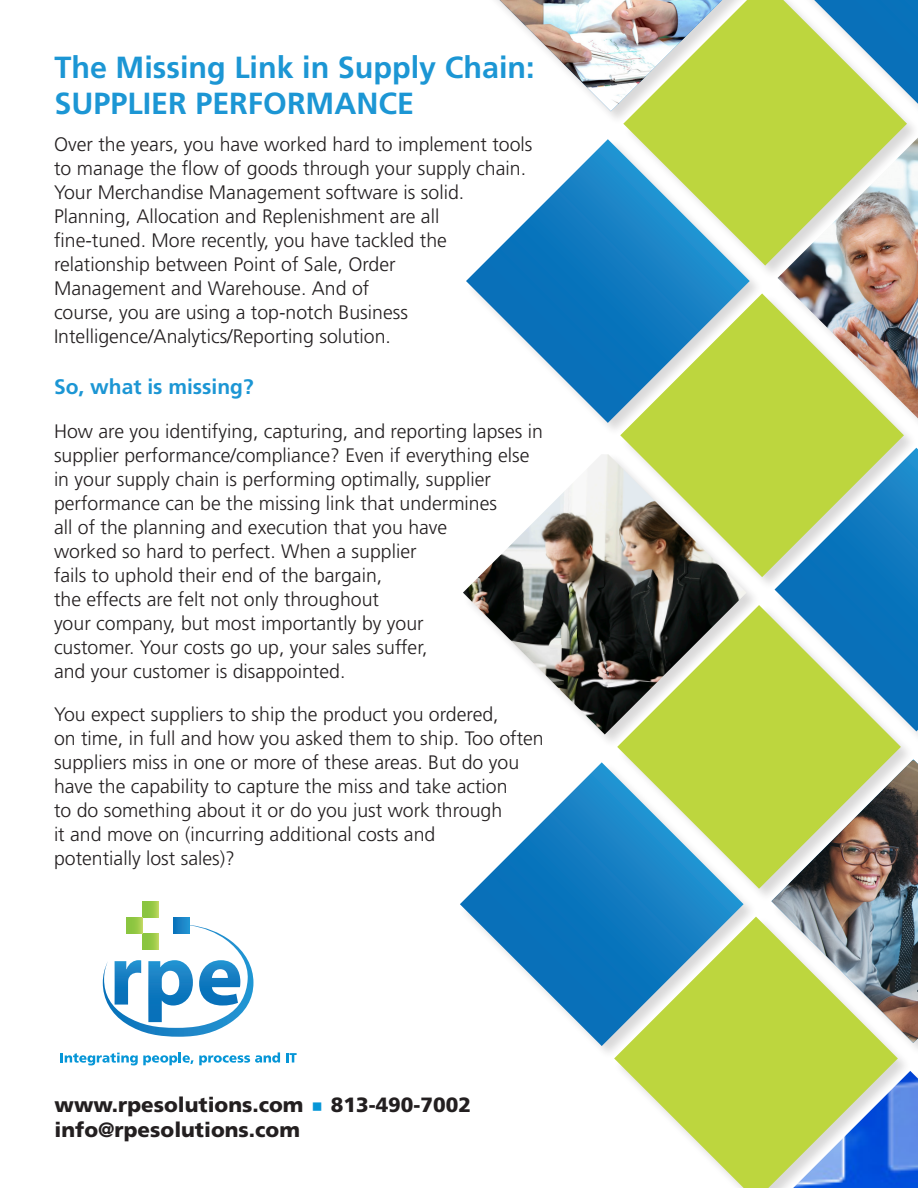
<style>
.page{position:relative;width:918px;height:1188px;background:#fff}
.page>*{position:absolute;margin:0;border:0;box-sizing:border-box;transform-origin:0 0}
.t1{font:700 30.6px/36.2px "Frutiger";color:#1c96d4}
.t2{font:700 21px "Frutiger";color:#1c96d4}
.t3{font:900 20.7px "Frutiger";color:#231f20}
.t4{font:300 19.5px/24px "Frutiger";color:#231f20}
</style>
<div class="page">
<img style="left:500px;top:0;width:123px;height:111px">
<svg style="left:466px;top:139px;width:284px;height:284px"></svg>
<div style="left:623px;top:0;width:295px;height:280px;background:#231f20;opacity:.17"></div>
<svg style="left:623px;top:0;width:284px;height:266px;background:#adcb7d"></svg>
<div style="left:780px;top:0;width:138px;height:122px;background:#231f20;opacity:.17"></div>
<svg style="left:814px;top:0;width:104px;height:104px"></svg>
<div style="left:463px;top:453px;width:298px;height:295px;background:#231f20;opacity:.17"></div>
<img style="left:463px;top:454px;width:284px;height:280px">
<div style="left:620px;top:293px;width:298px;height:298px;background:#231f20;opacity:.17"></div>
<svg style="left:620px;top:293px;width:284px;height:284px;background:#a3bf72"></svg>
<div style="left:777px;top:136px;width:141px;height:298px;background:#231f20;opacity:.17"></div>
<img style="left:778px;top:138px;width:140px;height:280px">
<svg style="left:460px;top:762px;width:284px;height:284px"></svg>
<div style="left:617px;top:605px;width:298px;height:298px;background:#231f20;opacity:.17"></div>
<svg style="left:617px;top:605px;width:284px;height:284px;background:#98b56a"></svg>
<div style="left:774px;top:447px;width:144px;height:298px;background:#231f20;opacity:.17"></div>
<svg style="left:775px;top:448px;width:143px;height:283px;background:#6ca99e"></svg>
<svg style="left:614px;top:917px;width:284px;height:271px;fill:#bdd63e"></svg>
<div style="left:771px;top:759px;width:147px;height:298px;background:#231f20;opacity:.17"></div>
<img style="left:771px;top:760px;width:147px;height:283px">
<div style="left:768px;top:1070px;width:150px;height:118px;background:#231f20;opacity:.17"></div>
<img style="left:793px;top:1071px;width:125px;height:117px">
<svg style="left:142px;top:901px;width:16px;height:16px"></svg>
<svg style="left:126px;top:917px;width:16px;height:8px"></svg>
<svg style="left:173px;top:917px;width:16px;height:8px"></svg>
<svg style="left:103px;top:925px;width:150px;height:112px"></svg>
<svg style="left:60px;top:1052px;width:220px;height:13px"></svg>
<svg style="left:286px;top:1053px;width:11px;height:10px"></svg>
<p class="t1" style="left:55px;top:49px;width:482px">The Missing Link in Supply Chain:<br>SUPPLIER PERFORMANCE</p>
<p class="t4" style="left:54px;top:133px;width:480px">Over the years, you have worked hard to implement tools to manage the flow of goods through your supply chain.<br>Your Merchandise Management software is solid.<br>Planning, Allocation and Replenishment are all fine-tuned. More recently, you have tackled the relationship between Point of Sale, Order<br>Management and Warehouse. And of<br>course, you are using a top-notch Business Intelligence/Analytics/Reporting solution.</p>
<p class="t2" style="left:54px;top:375px;width:201px">So, what is missing?</p>
<p class="t4" style="left:54px;top:419px;width:491px">How are you identifying, capturing, and reporting lapses in supplier performance/compliance? Even if everything else in your supply chain is performing optimally, supplier performance can be the missing link that undermines<br>all of the planning and execution that you have<br>worked so hard to perfect. When a supplier<br>fails to uphold their end of the bargain,<br>the effects are felt not only throughout<br>your company, but most importantly by your<br>customer. Your costs go up, your sales suffer,<br>and your customer is disappointed.</p>
<p class="t4" style="left:54px;top:703px;width:491px">You expect suppliers to ship the product you ordered,<br>on time, in full and how you asked them to ship. Too often suppliers miss in one or more of these areas. But do you have the capability to capture the miss and take action<br>to do something about it or do you just work through<br>it and move on (incurring additional costs and<br>potentially lost sales)?</p>
<p class="t3" style="left:55px;top:1093px;width:250px">www.rpesolutions.com</p>
<p class="t3" style="left:331px;top:1093px;width:142px">813-490-7002</p>
<p class="t3" style="left:55px;top:1117px;width:247px">info@rpesolutions.com</p>
</div>
